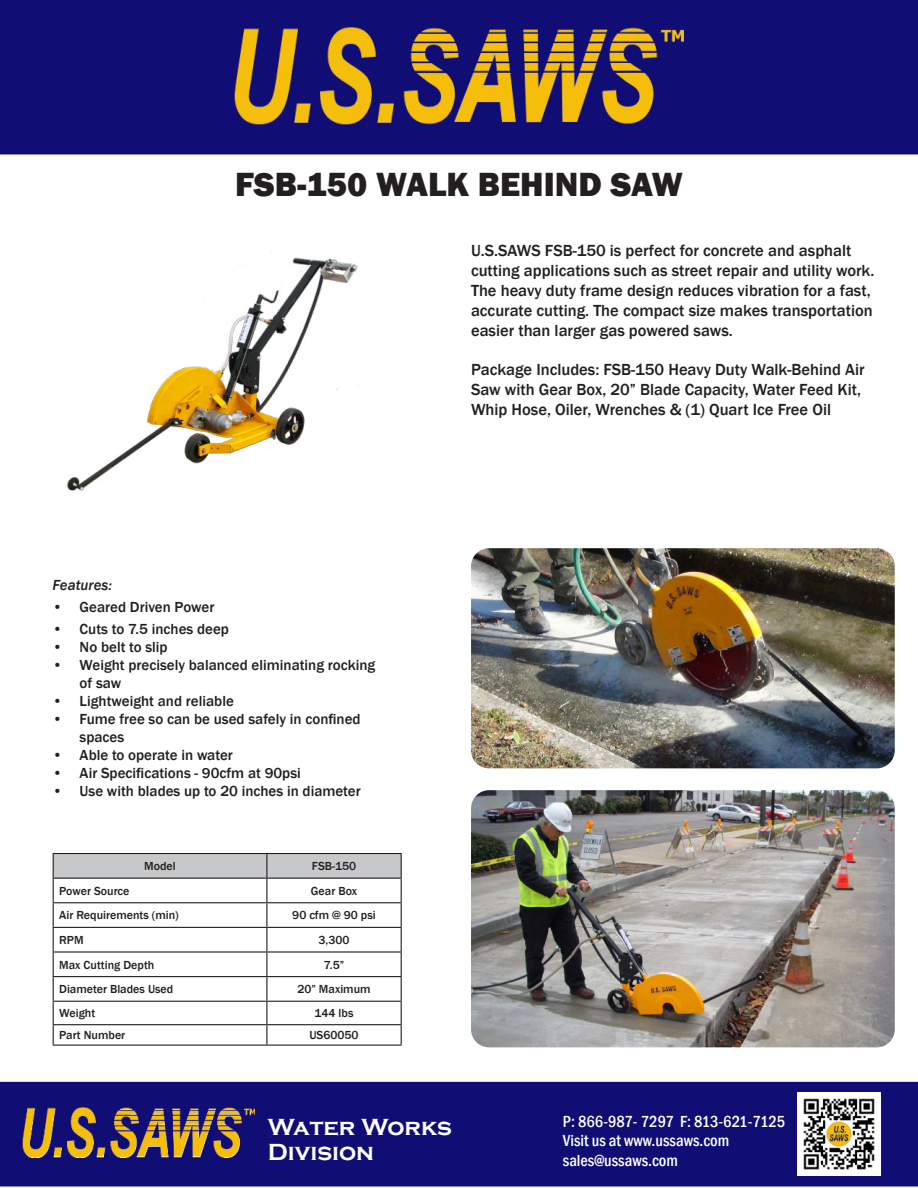
<style>
.page{position:relative;width:918px;height:1188px;background:#fff}
.page>*{position:absolute;margin:0;border:0;box-sizing:border-box;transform-origin:0 0}
.t1{font:800 34.5px "Franklin Gothic";color:#231f20}
.t2{font:700 24px/25.3px "Copperplate Gothic";color:#fff}
.t3{font:500 16.5px/19.8px "Franklin Gothic";color:#231f20}
.t4{font:500 condensed 16.5px/19.8px "Franklin Gothic";color:#fff}
.t5{font:500 15px/18px "Franklin Gothic";color:#231f20}
.t6{font:italic 500 15px "Franklin Gothic";color:#231f20}
.t7{font:500 12px "Franklin Gothic";color:#231f20}
</style>
<div class="page">
<div style="left:0;top:0;width:918px;height:155px;background:#100d75"></div>
<img style="left:234px;top:27px;width:450px;height:97px">
<div style="left:0;top:1081px;width:918px;height:106px;background:#100d75"></div>
<img style="left:22px;top:1108px;width:232px;height:50px">
<img style="left:798px;top:1093px;width:83px;height:83px">
<img style="left:471px;top:548px;width:424px;height:220px">
<img style="left:471px;top:790px;width:424px;height:257px">
<hr style="left:53px;top:853px;width:214px;height:1px;background:#231f20">
<hr style="left:267px;top:853px;width:135px;height:1px;background:#231f20">
<svg style="left:53px;top:854px;width:349px;height:191px"></svg>
<hr style="left:53px;top:1045px;width:214px;height:1px;background:#231f20">
<hr style="left:267px;top:1045px;width:135px;height:1px;background:#231f20">
<img style="left:67px;top:251px;width:291px;height:240px">
<h1 class="t1" style="left:235px;top:164px;width:449px">FSB-150 WALK BEHIND SAW</h1>
<p class="t6" style="left:53px;top:576px;width:61px">Features:</p>
<p class="t5" style="left:53px;top:599px;width:163px">• Geared Driven Power</p>
<p class="t5" style="left:53px;top:621px;width:178px">• Cuts to 7.5 inches deep</p>
<p class="t5" style="left:53px;top:639px;width:117px">• No belt to slip</p>
<p class="t5" style="left:80px;top:657px;width:297px;text-indent:-27px">• Weight precisely balanced eliminating rocking of saw</p>
<p class="t5" style="left:53px;top:693px;width:183px">• Lightweight and reliable</p>
<p class="t5" style="left:80px;top:711px;width:283px;text-indent:-27px">• Fume free so can be used safely in confined spaces</p>
<p class="t5" style="left:53px;top:747px;width:182px">• Able to operate in water</p>
<p class="t5" style="left:53px;top:765px;width:250px">• Air Specifications - 90cfm at 90psi</p>
<p class="t5" style="left:53px;top:783px;width:310px">• Use with blades up to 20 inches in diameter</p>
<p class="t7" style="left:144px;top:861px;width:33px">Model</p>
<p class="t7" style="left:312px;top:861px;width:46px">FSB-150</p>
<p class="t7" style="left:59px;top:886px;width:72px">Power Source</p>
<p class="t7" style="left:311px;top:886px;width:48px">Gear Box</p>
<p class="t7" style="left:59px;top:910px;width:121px">Air Requirements (min)</p>
<p class="t7" style="left:292px;top:908px;width:85px">90 cfm @ 90 psi</p>
<p class="t7" style="left:59px;top:935px;width:26px">RPM</p>
<p class="t7" style="left:319px;top:935px;width:33px">3,300</p>
<p class="t7" style="left:59px;top:960px;width:97px">Max Cutting Depth</p>
<p class="t7" style="left:324px;top:960px;width:22px">7.5”</p>
<p class="t7" style="left:59px;top:984px;width:116px">Diameter Blades Used</p>
<p class="t7" style="left:297px;top:984px;width:75px">20” Maximum</p>
<p class="t7" style="left:59px;top:1008px;width:38px">Weight</p>
<p class="t7" style="left:315px;top:1008px;width:40px">144 lbs</p>
<p class="t7" style="left:59px;top:1030px;width:68px">Part Number</p>
<p class="t7" style="left:309px;top:1030px;width:51px">US60050</p>
<p class="t3" style="left:471px;top:242px;width:405px">U.S.SAWS FSB-150 is perfect for concrete and asphalt cutting applications such as street repair and utility work.<br>The heavy duty frame design reduces vibration for a fast, accurate cutting. The compact size makes transportation easier than larger gas powered saws.</p>
<p class="t3" style="left:471px;top:361px;width:395px">Package Includes: FSB-150 Heavy Duty Walk-Behind Air<br>Saw with Gear Box, 20” Blade Capacity, Water Feed Kit,<br>Whip Hose, Oiler, Wrenches &amp; (1) Quart Ice Free Oil</p>
<h2 class="t2" style="left:268px;top:1114px;width:186px">Water Works<br>Division</h2>
<p class="t4" style="left:563px;top:1111px;width:224px">P: 866-987- 7297 F: 813-621-7125<br>Visit us at www.ussaws.com sales@ussaws.com</p>
</div>
